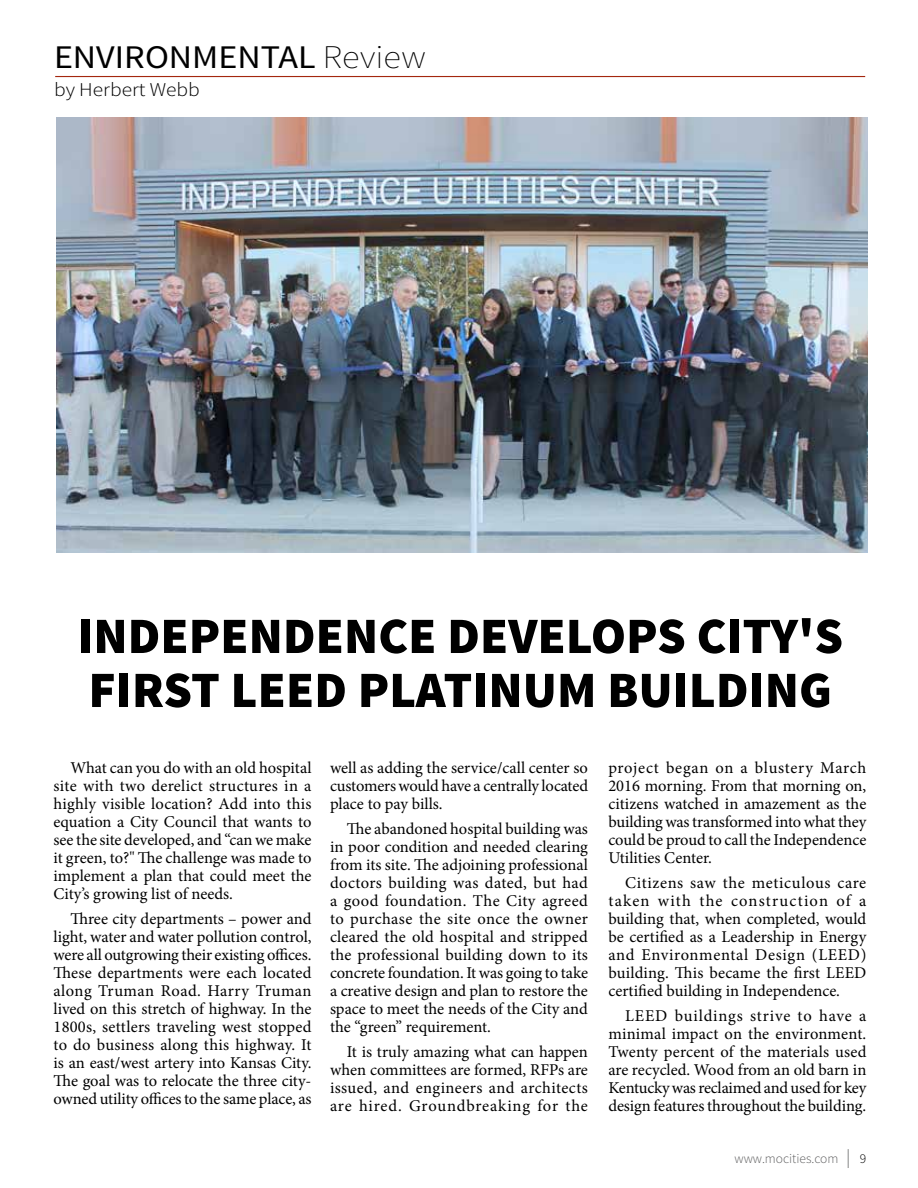
<style>
.page{position:relative;width:918px;height:1188px;background:#fff}
.page>*{position:absolute;margin:0;border:0;box-sizing:border-box;transform-origin:0 0}
.t1{font:900 51px/54px "Source Sans Pro";color:#000}
.t2{font:33px "Source Sans Pro";color:#000;scale:1.1 1}
.t3{font:300 19.5px "Source Sans Pro";color:#000;scale:1.1 1}
.t4{font:16.5px/18px "Minion Pro";letter-spacing:-.005em;color:#000;text-align:justify}
.t5{font:300 13.5px "Source Sans Pro";color:#5e5e5f}
.t6{font:300 13.5px "Source Sans Pro";color:#000}
.s1{font-weight:200}
</style>
<div class="page">
<svg style="left:848px;top:1149px;width:1px;height:19px"></svg>
<img style="left:56px;top:117px;width:812px;height:435px">
<hr style="left:55px;top:76px;width:810px;height:1px;background:#a4270f">
<h2 class="t2" style="left:54px;top:37px;width:339px">ENVIRONMENTAL <span class="s1">Review</span></h2>
<p class="t3" style="left:54px;top:78px;width:134px">by Herbert Webb</p>
<h1 class="t1" style="left:77px;top:611px;width:767px">INDEPENDENCE DEVELOPS CITY'S<br>FIRST LEED PLATINUM BUILDING</h1>
<p class="t4" style="left:54px;top:759px;width:260px;text-indent:17px">What can you do with an old hospital site with two derelict structures in a highly visible location? Add into this equation a City Council that wants to see the site developed, and “can we make it green, to?" The challenge was made to implement a plan that could meet the City’s growing list of needs.</p>
<p class="t4" style="left:54px;top:910px;width:260px;text-indent:17px">Three city departments – power and light, water and water pollution control, were all outgrowing their existing offices.<br>These departments were each located along Truman Road. Harry Truman lived on this stretch of highway. In the 1800s, settlers traveling west stopped to do business along this highway. It is an east/west artery into Kansas City.<br>The goal was to relocate the three city&shy;owned utility offices to the same place, as</p>
<p class="t4" style="left:330px;top:759px;width:260px">well as adding the service/call center so customers would have a centrally located place to pay bills.</p>
<p class="t4" style="left:330px;top:820px;width:260px;text-indent:17px">The abandoned hospital building was in poor condition and needed clearing from its site. The adjoining professional doctors building was dated, but had a good foundation. The City agreed to purchase the site once the owner cleared the old hospital and stripped the professional building down to its concrete foundation. It was going to take a creative design and plan to restore the space to meet the needs of the City and the “green” requirement.</p>
<p class="t4" style="left:330px;top:1043px;width:260px;text-indent:17px">It is truly amazing what can happen when committees are formed, RFPs are issued, and engineers and architects are hired. Groundbreaking for the</p>
<p class="t4" style="left:608px;top:759px;width:260px">project began on a blustery March 2016 morning. From that morning on, citizens watched in amazement as the building was transformed into what they could be proud to call the Independence Utilities Center.</p>
<p class="t4" style="left:608px;top:874px;width:260px;text-indent:17px">Citizens saw the meticulous care taken with the construction of a building that, when completed, would be certified as a Leadership in Energy and Environmental Design (LEED) building. This became the first LEED certified building in Independence.</p>
<p class="t4" style="left:608px;top:1007px;width:260px;text-indent:17px">LEED buildings strive to have a minimal impact on the environment.<br>Twenty percent of the materials used are recycled. Wood from an old barn in Kentucky was reclaimed and used for key design features throughout the building.</p>
<p class="t5" style="left:734px;top:1150px;width:105px">www.mocities.com</p>
<p class="t6" style="left:860px;top:1150px;width:8px">9</p>
</div>
